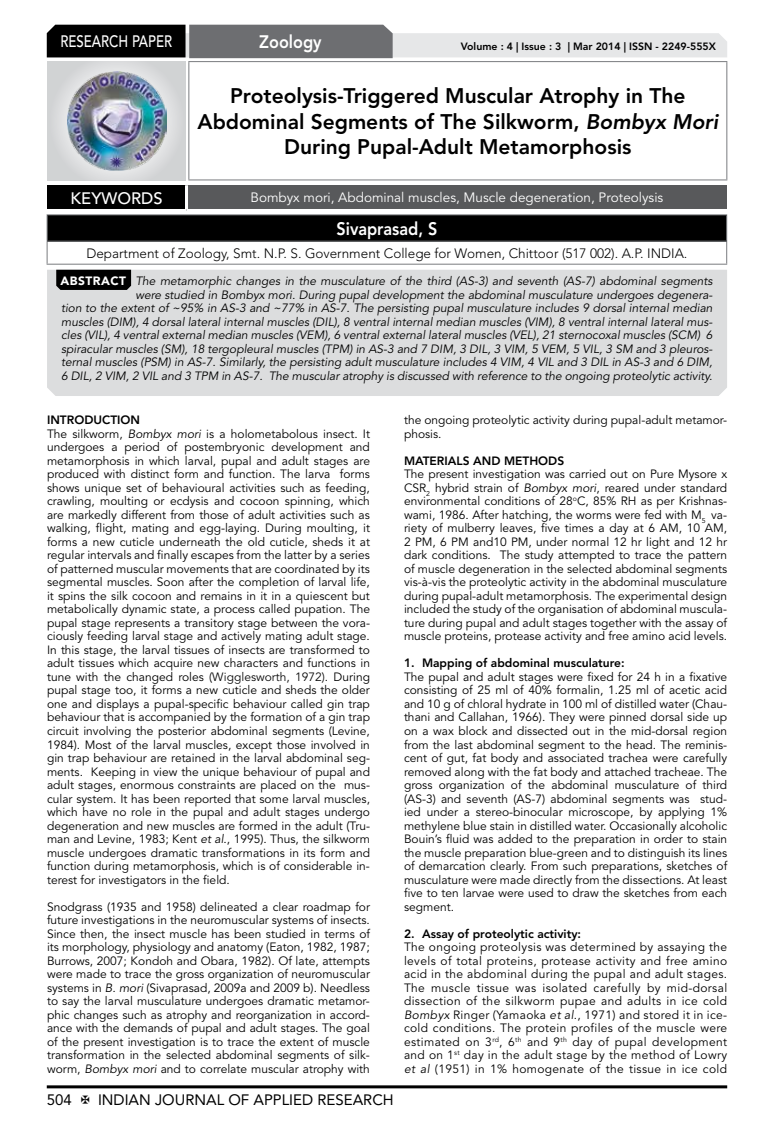
<style>
.page{position:relative;width:774px;height:1136px;background:#fff}
.page>*{position:absolute;margin:0;border:0;box-sizing:border-box;transform-origin:0 0}
.t1{font:800 21px/25.2px "Avenir LT Std";color:#000;text-align:center}
.t2{font:800 18px "Avenir LT Std";color:#fff;scale:.9 1}
.t3{font:500 16.5px "Avenir LT Std";color:#fff;scale:.8 1}
.t4{font:500 16.5px "Avenir LT Std";color:#fff}
.t5{font:15px "Avenir LT Std";color:#000}
.t6{font:300 13.5px "Avenir LT Std";color:#000}
.t7{font:13.5px "Avenir LT Std";color:#fff}
.t8{font:12px/13.5px "Avenir LT Std";color:#000;text-align:justify}
.t9{font:italic 12px/13.5px "Avenir LT Std";color:#000;text-align:right}
.t10{font:800 12px "Avenir LT Std";color:#000}
.t11{font:800 10.5px "Avenir LT Std";color:#000}
.s1{font-style:italic}
.s2{font-weight:900;font-style:normal;color:#fff}
.s3{font-weight:800}
.s4{color:#0d0d0d}
</style>
<div class="page">
<hr style="left:47px;top:1085px;width:680px;height:3px;background:#000">
<div style="left:48px;top:62px;width:137px;height:118px;background:linear-gradient(to right,#d9dadb,#d9dadb)"></div>
<img style="left:68px;top:71px;width:99px;height:100px">
<svg style="left:47px;top:25px;width:680px;height:33px;background:#979899"></svg>
<hr style="left:188px;top:61px;width:539px;height:1px;background:#808285">
<hr style="left:188px;top:62px;width:1px;height:117px;background:#808285">
<hr style="left:726px;top:62px;width:1px;height:117px;background:#808285">
<hr style="left:188px;top:179px;width:539px;height:1px;background:#808285">
<div style="left:47px;top:215px;width:680px;height:26px;background:#000"></div>
<hr style="left:47px;top:214px;width:680px;height:1px;background:#808285">
<hr style="left:47px;top:241px;width:680px;height:1px;background:#808285">
<svg style="left:47px;top:215px;width:1px;height:48px"></svg>
<svg style="left:726px;top:215px;width:1px;height:48px"></svg>
<hr style="left:47px;top:263px;width:680px;height:2px;background:#808285">
<div style="left:47px;top:185px;width:139px;height:25px;background:#000"></div>
<div style="left:186px;top:185px;width:541px;height:25px;background:#58595b"></div>
<hr style="left:185px;top:185px;width:3px;height:24px;background:#fff">
<hr style="left:47px;top:209px;width:139px;height:3px;background:#fff">
<hr style="left:186px;top:209px;width:541px;height:3px;background:#fff">
<div style="left:47px;top:270px;width:680px;height:126px;background:#dcddde"></div>
<svg style="left:56px;top:270px;width:75px;height:20px"></svg>
<h3 class="t3" style="left:60px;top:32px;width:139px">RESEARCH PAPER</h3>
<h2 class="t2" style="left:259px;top:31px;width:71px">Zoology</h2>
<p class="t11" style="left:461px;top:41px;width:257px">Volume : 4 | Issue : 3 | Mar 2014 | ISSN - 2249-555X</p>
<h1 class="t1" style="left:197px;top:84px;width:522px">Proteolysis-Triggered Muscular Atrophy in The<br>Abdominal Segments of The Silkworm, <span class="s1">Bombyx Mori<br></span>During Pupal-Adult Metamorphosis</h1>
<h3 class="t4" style="left:71px;top:189px;width:94px">KEYWORDS</h3>
<p class="t7" style="left:250px;top:189px;width:414px">Bombyx mori, Abdominal muscles, Muscle degeneration, Proteolysis</p>
<h2 class="t2" style="left:336px;top:218px;width:114px">Sivaprasad, S</h2>
<p class="t6" style="left:86px;top:245px;width:602px">Department of Zoology, Smt. N.P. S. Government College for Women, Chittoor (517 002). A.P. INDIA.</p>
<p class="t9" style="left:60px;top:274px;width:654px"><span class="s2">ABSTRACT</span> The metamorphic changes in the musculature of the third (AS-3) and seventh (AS-7) abdominal segments were studied in Bombyx mori. During pupal development the abdominal musculature undergoes degenera-<br>tion to the extent of ~95% in AS-3 and ~77% in AS-7. The persisting pupal musculature includes 9 dorsal internal median muscles (DIM), 4 dorsal lateral internal muscles (DIL), 8 ventral internal median muscles (VIM), 8 ventral internal lateral mus&shy;cles (VIL), 4 ventral external median muscles (VEM), 6 ventral external lateral muscles (VEL), 21 sternocoxal muscles (SCM) 6 spiracular muscles (SM), 18 tergopleural muscles (TPM) in AS-3 and 7 DIM, 3 DIL, 3 VIM, 5 VEM, 5 VIL, 3 SM and 3 pleuros&shy;ternal muscles (PSM) in AS-7. Similarly, the persisting adult musculature includes 4 VIM, 4 VIL and 3 DIL in AS-3 and 6 DIM, 6 DIL, 2 VIM, 2 VIL and 3 TPM in AS-7. The muscular atrophy is discussed with reference to the ongoing proteolytic activity.</p>
<p class="t8" style="left:47px;top:413px;width:324px;text-align:left"><span class="s3">INTRODUCTION<br></span>The silkworm, <span class="s1">Bombyx mori</span> is a holometabolous insect. It undergoes a period of postembryonic development and metamorphosis in which larval, pupal and adult stages are produced with distinct form and function. The larva forms shows unique set of behavioural activities such as feeding, crawling, moulting or ecdysis and cocoon spinning, which are markedly different from those of adult activities such as walking, flight, mating and egg-laying. During moulting, it forms a new cuticle underneath the old cuticle, sheds it at regular intervals and finally escapes from the latter by a series of patterned muscular movements that are coordinated by its segmental muscles. Soon after the completion of larval life, it spins the silk cocoon and remains in it in a quiescent but metabolically dynamic state, a process called pupation. The pupal stage represents a transitory stage between the vora&shy;ciously feeding larval stage and actively mating adult stage.<br>In this stage, the larval tissues of insects are transformed to adult tissues which acquire new characters and functions in tune with the changed roles (<span class="s4">Wigglesworth, 1972).</span> During pupal stage too, it forms a new cuticle and sheds the older one and displays a pupal-specific behaviour called gin trap behaviour that is accompanied by the formation of a gin trap circuit involving the posterior abdominal segments (Levine, 1984). Most of the larval muscles, except those involved in gin trap behaviour are retained in the larval abdominal seg&shy;ments. Keeping in view the unique behaviour of pupal and adult stages, enormous constraints are placed on the mus&shy;cular system. It has been reported that some larval muscles, which have no role in the pupal and adult stages undergo degeneration and new muscles are formed in the adult (Tru&shy;man and Levine, 1983; Kent <span class="s1">et al</span>., 1995). Thus, the silkworm muscle undergoes dramatic transformations in its form and function during metamorphosis, which is of considerable in&shy;terest for investigators in the field.</p>
<p class="t8" style="left:47px;top:899px;width:324px">Snodgrass (1935 and 1958) delineated a clear roadmap for future investigations in the neuromuscular systems of insects.<br>Since then, the insect muscle has been studied in terms of its morphology, physiology and anatomy (Eaton, 1982, 1987; Burrows, 2007; Kondoh and Obara, 1982). Of late, attempts were made to trace the gross organization of neuromuscular systems in <span class="s1">B. mori</span> (Sivaprasad, 2009a and 2009 b). Needless to say the larval musculature undergoes dramatic metamor&shy;phic changes such as atrophy and reorganization in accord&shy;ance with the demands of pupal and adult stages. The goal of the present investigation is to trace the extent of muscle transformation in the selected abdominal segments of silk&shy;worm, <span class="s1">Bombyx mori</span> and to correlate muscular atrophy with</p>
<p class="t8" style="left:404px;top:413px;width:325px">the ongoing proteolytic activity during pupal-adult metamor&shy;phosis.</p>
<p class="t10" style="left:404px;top:453px;width:162px">MATERIALS AND METHODS</p>
<p class="t8" style="left:404px;top:467px;width:325px">The present investigation was carried out on Pure Mysore x CSR<sub>2</sub> hybrid strain of <span class="s1">Bombyx mori</span>, reared under standard environmental conditions of 28<sup>o</sup>C, 85% RH as per Krishnas&shy;wami, 1986. After hatching, the worms were fed with M<sub>5</sub> va&shy;riety of mulberry leaves, five times a day at 6 AM, 10 AM, 2 PM, 6 PM and10 PM, under normal 12 hr light and 12 hr dark conditions. The study attempted to trace the pattern of muscle degeneration in the selected abdominal segments vis-à-vis the proteolytic activity in the abdominal musculature during pupal-adult metamorphosis. The experimental design included the study of the organisation of abdominal muscula&shy;ture during pupal and adult stages together with the assay of muscle proteins, protease activity and free amino acid levels.</p>
<p class="t10" style="left:404px;top:656px;width:222px">1. Mapping of abdominal musculature:</p>
<p class="t8" style="left:404px;top:670px;width:325px">The pupal and adult stages were fixed for 24 h in a fixative consisting of 25 ml of 40% formalin, 1.25 ml of acetic acid and 10 g of chloral hydrate in 100 ml of distilled water (Chau&shy;thani and Callahan, 1966). They were pinned dorsal side up on a wax block and dissected out in the mid-dorsal region from the last abdominal segment to the head. The reminis&shy;cent of gut, fat body and associated trachea were carefully removed along with the fat body and attached tracheae. The gross organization of the abdominal musculature of third (AS-3) and seventh (AS-7) abdominal segments was stud&shy;ied under a stereo-binocular microscope, by applying 1% methylene blue stain in distilled water. Occasionally alcoholic Bouin’s fluid was added to the preparation in order to stain the muscle preparation blue-green and to distinguish its lines of demarcation clearly. From such preparations, sketches of musculature were made directly from the dissections. At least five to ten larvae were used to draw the sketches from each segment.</p>
<p class="t10" style="left:404px;top:926px;width:179px">2. Assay of proteolytic activity:</p>
<p class="t8" style="left:404px;top:940px;width:325px">The ongoing proteolysis was determined by assaying the levels of total proteins, protease activity and free amino acid in the abdominal during the pupal and adult stages.<br>The muscle tissue was isolated carefully by mid-dorsal dissection of the silkworm pupae and adults in ice cold <span class="s1">Bombyx</span> Ringer (Yamaoka <span class="s1">et al</span>., 1971) and stored it in ice&shy;cold conditions. The protein profiles of the muscle were estimated on 3<sup>rd</sup>, 6<sup>th</sup> and 9<sup>th</sup> day of pupal development and on 1<sup>st</sup> day in the adult stage by the method of Lowry <span class="s1">et al</span> (1951) in 1% homogenate of the tissue in ice cold</p>
<p class="t5" style="left:47px;top:1090px;width:27px">504</p>
<p class="t5" style="left:98px;top:1090px;width:297px">INDIAN JOURNAL OF APPLIED RESEARCH</p>
</div>
